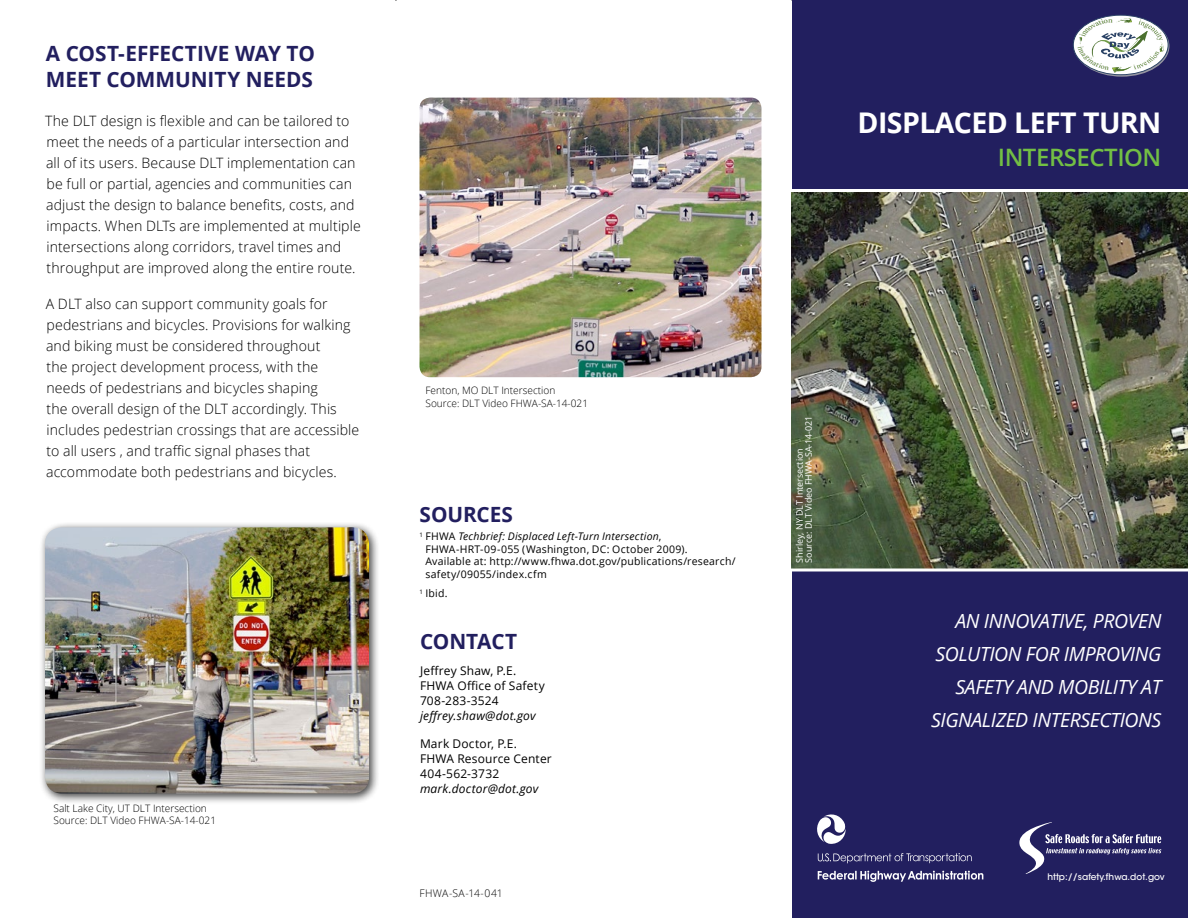
<style>
.page{position:relative;width:1188px;height:918px;background:#fff}
.page>*{position:absolute;margin:0;border:0;box-sizing:border-box;transform-origin:0 0}
.t1{font:700 28.5px "Open Sans";letter-spacing:-.02em;color:#fff}
.t2{font:600 24px "Open Sans";letter-spacing:-.02em;color:#72bf44}
.t3{font:700 21px/25.5px "Open Sans";letter-spacing:-.005em;color:#221f5f}
.t4{font:italic 19.5px "Open Sans";letter-spacing:-.02em;color:#fff}
.t5{font:300 14.25px/21px "Open Sans";letter-spacing:.01em;color:#000}
.t6{font:12px/15px "Open Sans";letter-spacing:.015em;color:#000}
.t7{font:italic 12px "Open Sans";letter-spacing:.015em;color:#000}
.t8{font:10.5px/12.6px "Open Sans";letter-spacing:.02em;color:#000}
.t9{font:300 10.5px "Open Sans";letter-spacing:.035em;color:#000}
.t10{font:300 10.2px/12.3px "Open Sans";color:#000}
.t11{font:9px/9px "Open Sans";color:#fff}
.t12{font:500 9px "ITC Avant Garde Std";color:#fff}
.s1{font-style:italic}
</style>
<div class="page">
<div style="left:792px;top:0;width:396px;height:918px;background:#221f5f"></div>
<img style="left:792px;top:192px;width:396px;height:376px">
<svg style="left:818px;top:853px;width:154px;height:10px"></svg>
<svg style="left:817px;top:814px;width:29px;height:30px"></svg>
<svg style="left:818px;top:871px;width:165px;height:11px"></svg>
<svg style="left:1019px;top:822px;width:142px;height:52px"></svg>
<svg style="left:1073px;top:15px;width:95px;height:60px"></svg>
<div style="left:1073px;top:15px;width:96px;height:60px;border:1px solid #294164;border-radius:50%"></div>
<svg style="left:1078px;top:18px;width:87px;height:55px;background:#c7ccce"></svg>
<svg style="left:791px;top:568px;width:397px;height:4px;background:#cdced3"></svg>
<hr style="left:788px;top:189px;width:400px;height:3px;background:#fff">
<div style="left:38px;top:521px;width:342px;height:283px;background:#000;opacity:.75"></div>
<img style="left:45px;top:527px;width:324px;height:266px">
<img style="left:420px;top:98px;width:342px;height:279px">
<h3 class="t3" style="left:46px;top:40px;width:271px">A COST-EFFECTIVE WAY TO<br>MEET COMMUNITY NEEDS</h3>
<p class="t5" style="left:45px;top:110px;width:317px">The DLT design is flexible and can be tailored to meet the needs of a particular intersection and all of its users. Because DLT implementation can be full or partial, agencies and communities can adjust the design to balance benefits, costs, and impacts. When DLTs are implemented at multiple intersections along corridors, travel times and throughput are improved along the entire route.</p>
<p class="t5" style="left:46px;top:293px;width:315px">A DLT also can support community goals for pedestrians and bicycles. Provisions for walking and biking must be considered throughout<br>the project development process, with the needs of pedestrians and bicycles shaping<br>the overall design of the DLT accordingly. This includes pedestrian crossings that are accessible to all users , and traffic signal phases that accommodate both pedestrians and bicycles.</p>
<p class="t10" style="left:54px;top:802px;width:164px">Salt Lake City, UT DLT Intersection<br>Source: DLT Video FHWA-SA-14-021</p>
<p class="t10" style="left:426px;top:384px;width:164px">Fenton, MO DLT Intersection<br>Source: DLT Video FHWA-SA-14-021</p>
<h3 class="t3" style="left:420px;top:501px;width:93px">SOURCES</h3>
<p class="t8" style="left:426px;top:530px;width:312px;text-indent:-6px"><sup>1</sup> FHWA <span class="s1">TECHBRIEF: DISPLACED LEFT-TURN INTERSECTION</span>, FHWA-HRT-09-055 (Washington, DC: October 2009).<br>Available at: http://www.fhwa.dot.gov/publications/research/ safety/09055/index.cfm</p>
<p class="t8" style="left:420px;top:587px;width:30px"><sup>1</sup> Ibid.</p>
<h3 class="t3" style="left:420px;top:629px;width:99px">CO NTACT</h3>
<p class="t6" style="left:420px;top:663px;width:126px">Jeffrey Shaw, P.E.<br>FHWA Office of Safety<br>708-283-3524</p>
<p class="t7" style="left:420px;top:707px;width:117px">JEFFREY.SHAW@DOT.GOV</p>
<p class="t6" style="left:420px;top:736px;width:133px">Mark Doctor, P.E.<br>FHWA Resource Center<br>404-562-3732</p>
<p class="t7" style="left:420px;top:781px;width:120px">MARK.DOCTOR@DOT.GOV</p>
<p class="t9" style="left:420px;top:886px;width:85px">FHWA-SA-14-041</p>
<h1 class="t1" style="left:858px;top:102px;width:300px">DISPLACED LEFT TURN</h1>
<h2 class="t2" style="left:998px;top:141px;width:165px">INTERSECTI ON</h2>
<p class="t11" style="left:795px;top:563px;width:149px;rotate:-90deg">Shirley, NY DLT Intersection<br>Source: DLT Video FHWA-SA-14-021</p>
<h3 class="t4" style="left:955px;top:608px;width:207px">AN INNOVATI VE, PROVEN</h3>
<h3 class="t4" style="left:935px;top:641px;width:228px">SOL UTION FOR IMPROVING</h3>
<h3 class="t4" style="left:956px;top:674px;width:199px">SAFETY AND MOBILITY AT</h3>
<h3 class="t4" style="left:931px;top:707px;width:232px">SIGNALIZED INTERSECTI ONS</h3>
<p class="t12" style="left:1047px;top:871px;width:119px">http://safety.fhwa.dot.gov</p>
</div>
